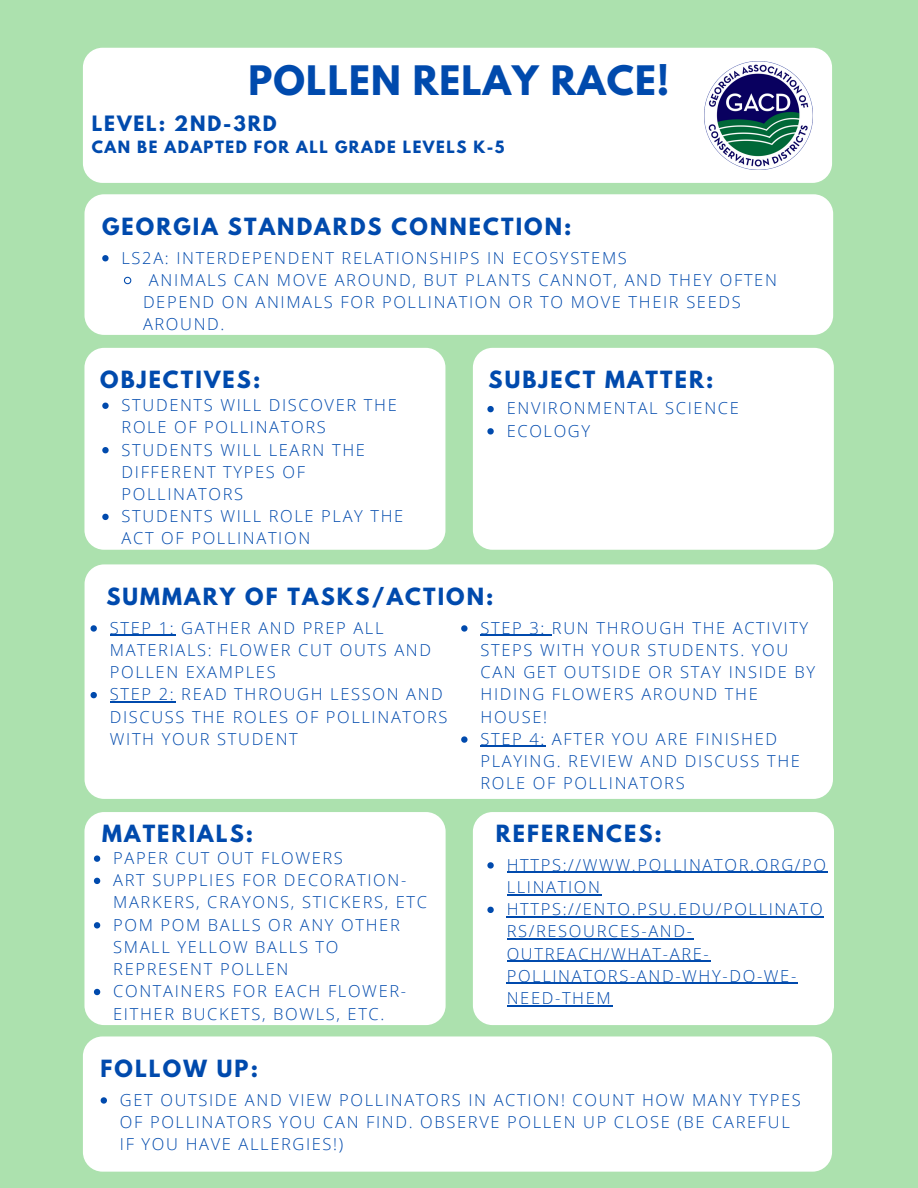
<style>
.page{position:relative;width:918px;height:1188px;background:#ace1ae}
.page>*{position:absolute;margin:0;border:0;box-sizing:border-box;transform-origin:0 0}
.t1{font:700 36px "League Spartan";letter-spacing:.03em;color:#004aad}
.t2{font:700 21px "League Spartan";letter-spacing:.1em;color:#004aad}
.t3{font:700 18.75px "League Spartan";letter-spacing:.1em;color:#004aad}
.t4{font:300 16.5px/22.2px "Open Sans";letter-spacing:.1em;color:#004aad}
.t5{font:700 15px "League Spartan";letter-spacing:.1em;color:#004aad}
</style>
<div class="page">
<div style="left:83px;top:48px;width:749px;height:135px;background:#fff;border-radius:20px"></div>
<div style="left:84px;top:348px;width:361px;height:202px;background:#fff;border-radius:20px"></div>
<div style="left:473px;top:348px;width:361px;height:202px;background:#fff;border-radius:20px"></div>
<div style="left:85px;top:564px;width:748px;height:235px;background:#fff;border-radius:20px"></div>
<div style="left:84px;top:812px;width:362px;height:213px;background:#fff;border-radius:20px"></div>
<div style="left:473px;top:812px;width:361px;height:213px;background:#fff;border-radius:20px"></div>
<div style="left:83px;top:1036px;width:749px;height:136px;background:#fff;border-radius:20px"></div>
<img style="left:705px;top:62px;width:108px;height:108px">
<svg style="left:102px;top:403px;width:7px;height:6px"></svg>
<svg style="left:102px;top:447px;width:7px;height:6px"></svg>
<svg style="left:102px;top:514px;width:7px;height:6px"></svg>
<svg style="left:487px;top:406px;width:7px;height:6px"></svg>
<svg style="left:487px;top:428px;width:7px;height:7px"></svg>
<svg style="left:91px;top:625px;width:6px;height:7px"></svg>
<hr style="left:110px;top:635px;width:65px;height:1px;background:#004aad">
<svg style="left:91px;top:692px;width:6px;height:6px"></svg>
<hr style="left:110px;top:701px;width:65px;height:2px;background:#004aad">
<svg style="left:461px;top:625px;width:7px;height:7px"></svg>
<hr style="left:481px;top:635px;width:71px;height:1px;background:#004aad">
<svg style="left:461px;top:736px;width:7px;height:7px"></svg>
<hr style="left:481px;top:746px;width:65px;height:1px;background:#004aad">
<svg style="left:487px;top:862px;width:7px;height:7px"></svg>
<hr style="left:507px;top:872px;width:320px;height:1px;background:#004aad">
<hr style="left:507px;top:894px;width:95px;height:1px;background:#004aad">
<svg style="left:487px;top:907px;width:7px;height:6px"></svg>
<hr style="left:507px;top:916px;width:317px;height:1px;background:#004aad">
<hr style="left:507px;top:938px;width:187px;height:1px;background:#004aad">
<hr style="left:507px;top:961px;width:204px;height:1px;background:#004aad">
<hr style="left:507px;top:983px;width:291px;height:1px;background:#004aad">
<hr style="left:507px;top:1005px;width:105px;height:1px;background:#004aad">
<svg style="left:101px;top:1097px;width:6px;height:7px"></svg>
<svg style="left:94px;top:855px;width:6px;height:7px"></svg>
<svg style="left:94px;top:878px;width:6px;height:6px"></svg>
<svg style="left:94px;top:922px;width:6px;height:7px"></svg>
<svg style="left:94px;top:989px;width:6px;height:6px"></svg>
<div style="left:84px;top:194px;width:749px;height:141px;background:#fff;border-radius:20px"></div>
<svg style="left:102px;top:255px;width:7px;height:6px"></svg>
<svg style="left:123px;top:276px;width:9px;height:9px"></svg>
<h1 class="t1" style="left:249px;top:63px;width:422px">POLLEN RELAY RACE!</h1>
<p class="t3" style="left:92px;top:114px;width:187px">LEVEL: 2ND-3RD</p>
<p class="t5" style="left:92px;top:140px;width:414px">CAN BE ADAPTED FOR ALL GRADE LEVELS K-5</p>
<p class="t2" style="left:102px;top:216px;width:471px">GEORGIA STANDARDS CONNECTION:</p>
<p class="t4" style="left:122px;top:246px;width:507px">LS2A: INTERDEPENDENT RELATIONSHIPS IN ECOSYSTEMS</p>
<p class="t4" style="left:149px;top:268px;width:630px">ANIMALS CAN MOVE AROUND, BUT PLANTS CANNOT, AND THEY OFTEN</p>
<p class="t4" style="left:143px;top:291px;width:599px">DEPEND ON ANIMALS FOR POLLINATION OR TO MOVE THEIR SEEDS</p>
<p class="t4" style="left:143px;top:313px;width:83px">AROUND.</p>
<p class="t2" style="left:100px;top:370px;width:162px">OBJECTIVES:</p>
<p class="t2" style="left:489px;top:370px;width:226px">SUBJECT MATTER:</p>
<p class="t4" style="left:122px;top:394px;width:283px">STUDENTS WILL DISCOVER THE<br>ROLE OF POLLINATORS<br>STUDENTS WILL LEARN THE<br>DIFFERENT TYPES OF<br>POLLINATORS<br>STUDENTS WILL ROLE PLAY THE<br>ACT OF POLLINATION</p>
<p class="t4" style="left:507px;top:397px;width:234px">ENVIRONMENTAL SCIENCE<br>ECOLOGY</p>
<p class="t2" style="left:106px;top:586px;width:389px">SUMMARY OF TASKS/ACTION:</p>
<p class="t4" style="left:110px;top:616px;width:339px">STEP 1: GATHER AND PREP ALL<br>MATERIALS: FLOWER CUT OUTS AND<br>POLLEN EXAMPLES<br>STEP 2: READ THROUGH LESSON AND<br>DISCUSS THE ROLES OF POLLINATORS<br>WITH YOUR STUDENT</p>
<p class="t4" style="left:481px;top:616px;width:336px">STEP 3: RUN THROUGH THE ACTIVITY<br>STEPS WITH YOUR STUDENTS. YOU<br>CAN GET OUTSIDE OR STAY INSIDE BY<br>HIDING FLOWERS AROUND THE<br>HOUSE!<br>STEP 4: AFTER YOU ARE FINISHED<br>PLAYING. REVIEW AND DISCUSS THE<br>ROLE OF POLLINATORS</p>
<p class="t2" style="left:102px;top:823px;width:153px">MATERIALS:</p>
<p class="t2" style="left:496px;top:823px;width:168px">REFERENCES:</p>
<p class="t4" style="left:113px;top:846px;width:315px">PAPER CUT OUT FLOWERS<br>ART SUPPLIES FOR DECORATION-<br>MARKERS, CRAYONS, STICKERS, ETC<br>POM POM BALLS OR ANY OTHER<br>SMALL YELLOW BALLS TO<br>REPRESENT POLLEN<br>CONTAINERS FOR EACH FLOWER-<br>EITHER BUCKETS, BOWLS, ETC.</p>
<p class="t2" style="left:101px;top:1058px;width:159px">FOLLOW UP:</p>
<p class="t4" style="left:507px;top:853px;width:321px">HTTPS://WWW.POLLINATOR.ORG/PO<br>LLINATION<br>HTTPS://ENTO.PSU.EDU/POLLINATO<br>RS/RESOURCES-AND-<br>OUTREACH/WHAT-ARE-<br>POLLINATORS-AND-WHY-DO-WE-<br>NEED-THEM</p>
<p class="t4" style="left:120px;top:1088px;width:682px">GET OUTSIDE AND VIEW POLLINATORS IN ACTION! COUNT HOW MANY TYPES<br>OF POLLINATORS YOU CAN FIND. OBSERVE POLLEN UP CLOSE (BE CAREFUL<br>IF YOU HAVE ALLERGIES!)</p>
</div>
